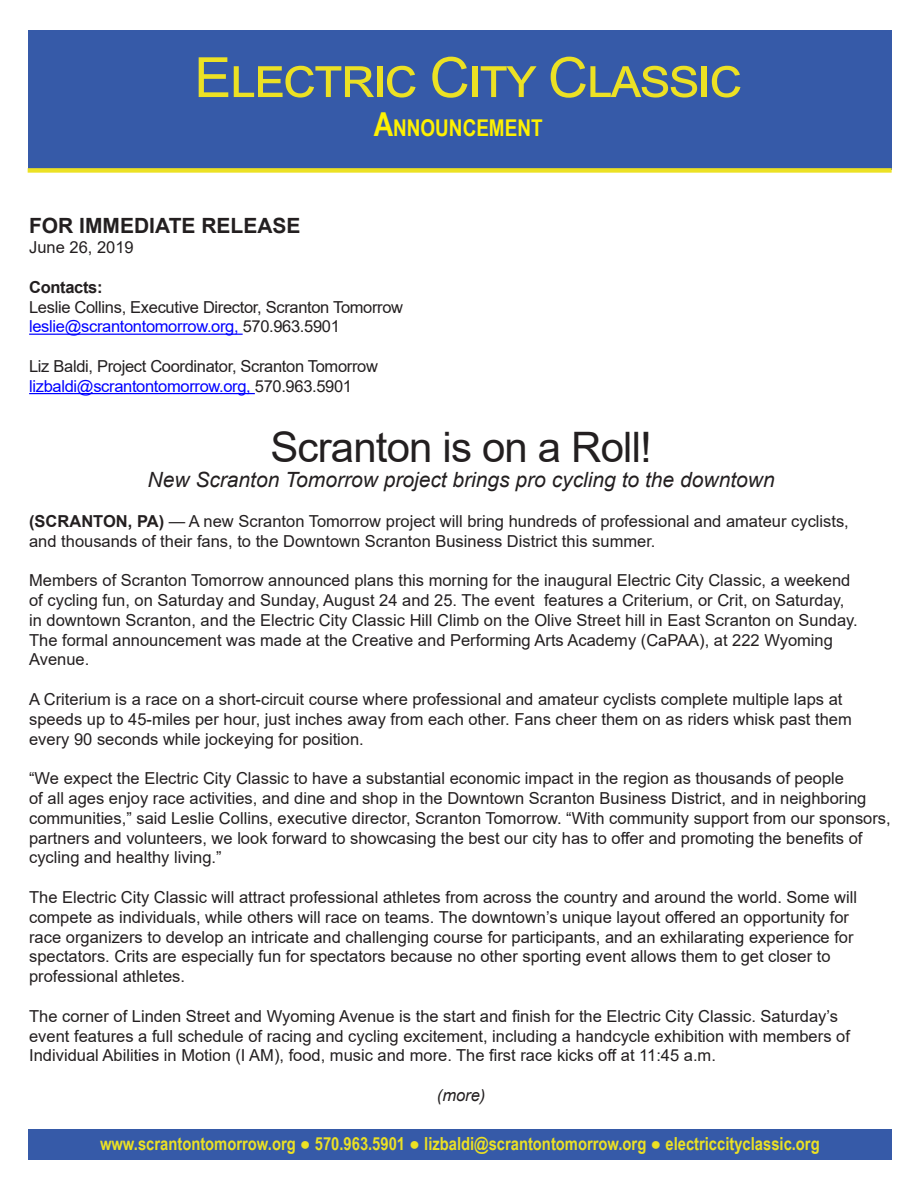
<style>
.page{position:relative;width:918px;height:1188px;background:#fff}
.page>*{position:absolute;margin:0;border:0;box-sizing:border-box;transform-origin:0 0}
.t1{font:55.5px "Arial";letter-spacing:-.03em;color:#ece124}
.t2{font:42px "Arial";letter-spacing:-.02em;color:#231f20}
.t3{font:700 23.1px "Arial Narrow";color:#fff101}
.t4{font:italic 21px "Arial";color:#231f20}
.t5{font:700 21px "Arial";color:#231f20}
.t6{font:700 18px "Arial Narrow";color:#ece124}
.t7{font:16.5px/19.8px "Arial";color:#231f20}
.t8{font:16.5px "Arial";letter-spacing:-.02em;color:#231f20}
.t9{font:16.5px "Arial";letter-spacing:-.02em;color:#00f}
.t10{font:700 16.5px "Arial";letter-spacing:-.02em;color:#231f20}
.t11{font:italic 16.5px "Arial";color:#231f20}
.s1{font-size:33px}
.s2{color:#231f20}
.s3{font-weight:700}
</style>
<div class="page">
<div style="left:28px;top:30px;width:864px;height:139px;background:#365aa8"></div>
<div style="left:28px;top:1129px;width:864px;height:31px;background:#365aa8"></div>
<div style="left:28px;top:168px;width:864px;height:5px;background:#ece124"></div>
<hr style="left:29px;top:334px;width:214px;height:1px;background:#00f">
<hr style="left:29px;top:393px;width:226px;height:1px;background:#00f">
<h1 class="t1" style="left:194px;top:39px;width:550px">Electric City Classic</h1>
<p class="t3" style="left:374px;top:110px;width:170px"><span class="s1">A</span>NNOUNCEMENT</p>
<p class="t5" style="left:29px;top:211px;width:273px">FOR IMMEDIATE RELEASE</p>
<p class="t7" style="left:29px;top:237px;width:106px">June 26, 2019</p>
<p class="t10" style="left:29px;top:275px;width:75px">Contacts:</p>
<p class="t8" style="left:29px;top:295px;width:376px">Leslie Collins, Executive Director, Scranton Tomorrow</p>
<p class="t9" style="left:29px;top:315px;width:312px">leslie@scrantontomorrow.org, <span class="s2">570.963.5901</span></p>
<p class="t8" style="left:29px;top:355px;width:350px">Liz Baldi, Project Coordinator, Scranton Tomorrow</p>
<p class="t9" style="left:29px;top:375px;width:324px">lizbaldi@scrantontomorrow.org, <span class="s2">570.963.5901</span></p>
<p class="t2" style="left:270px;top:418px;width:383px">Scranton is on a Roll!</p>
<p class="t4" style="left:148px;top:466px;width:629px">New Scranton Tomorrow project brings pro cycling to the downtown</p>
<p class="t7" style="left:29px;top:511px;width:821px"><span class="s3">(SCRANTON, PA)</span> — A new Scranton Tomorrow project will bring hundreds of professional and amateur cyclists,</p>
<p class="t7" style="left:29px;top:531px;width:628px">and thousands of their fans, to the Downtown Scranton Business District this summer.</p>
<p class="t7" style="left:29px;top:570px;width:823px">Members of Scranton Tomorrow announced plans this morning for the inaugural Electric City Classic, a weekend</p>
<p class="t7" style="left:29px;top:590px;width:817px">of cycling fun, on Saturday and Sunday, August 24 and 25. The event features a Criterium, or Crit, on Saturday,</p>
<p class="t7" style="left:29px;top:610px;width:830px">in downtown Scranton, and the Electric City Classic Hill Climb on the Olive Street hill in East Scranton on Sunday.</p>
<p class="t7" style="left:29px;top:630px;width:805px">The formal announcement was made at the Creative and Performing Arts Academy (CaPAA), at 222 Wyoming</p>
<p class="t7" style="left:29px;top:650px;width:62px">Avenue.</p>
<p class="t7" style="left:29px;top:689px;width:824px">A Criterium is a race on a short-circuit course where professional and amateur cyclists complete multiple laps at speeds up to 45-miles per hour, just inches away from each other. Fans cheer them on as riders whisk past them</p>
<p class="t7" style="left:29px;top:729px;width:336px">every 90 seconds while jockeying for position.</p>
<p class="t7" style="left:29px;top:768px;width:816px">“We expect the Electric City Classic to have a substantial economic impact in the region as thousands of people</p>
<p class="t7" style="left:29px;top:788px;width:863px">of all ages enjoy race activities, and dine and shop in the Downtown Scranton Business District, and in neighboring communities,” said Leslie Collins, executive director, Scranton Tomorrow. “With community support from our sponsors, partners and volunteers, we look forward to showcasing the best our city has to offer and promoting the benefits of cycling and healthy living.”</p>
<p class="t7" style="left:29px;top:887px;width:830px">The Electric City Classic will attract professional athletes from across the country and around the world. Some will compete as individuals, while others will race on teams. The downtown’s unique layout offered an opportunity for</p>
<p class="t7" style="left:29px;top:927px;width:826px">race organizers to develop an intricate and challenging course for participants, and an exhilarating experience for spectators. Crits are especially fun for spectators because no other sporting event allows them to get closer to</p>
<p class="t7" style="left:29px;top:966px;width:157px">professional athletes.</p>
<p class="t7" style="left:29px;top:1006px;width:811px">The corner of Linden Street and Wyoming Avenue is the start and finish for the Electric City Classic. Saturday’s</p>
<p class="t7" style="left:29px;top:1026px;width:822px">event features a full schedule of racing and cycling excitement, including a handcycle exhibition with members of</p>
<p class="t7" style="left:29px;top:1046px;width:688px">Individual Abilities in Motion (I AM), food, music and more. The first race kicks off at 11:45 a.m.</p>
<p class="t11" style="left:437px;top:1085px;width:50px">(more)</p>
<p class="t6" style="left:100px;top:1130px;width:721px">www.scrantontomorrow.org ● 570.963.5901 ● lizbaldi@scrantontomorrow.org ● electriccityclassic.org</p>
</div>
